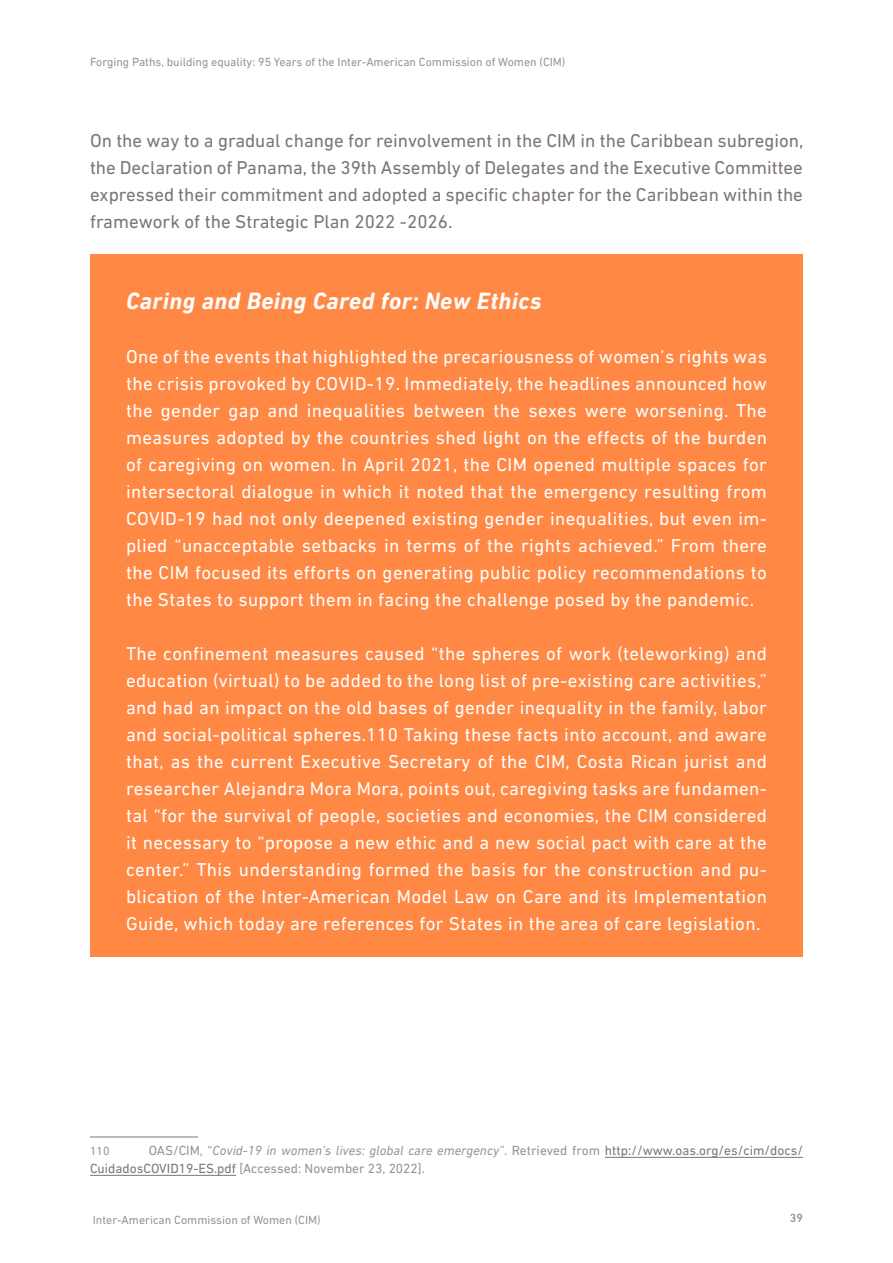
<style>
.page{position:relative;width:893px;height:1263px;background:#fff}
.page>*{position:absolute;margin:0;border:0;box-sizing:border-box;transform-origin:0 0}
.t1{font:italic 700 24px "DIN Next LT Pro";letter-spacing:.02em;color:#fff}
.t2{font:18.9px/27px "DIN Next LT Pro";letter-spacing:.02em;color:#fff;text-align:justify}
.t3{font:18.9px/27px "DIN Next LT Pro";color:#7d7574;text-align:justify}
.t4{font:13.5px/18px "DIN Next LT Pro";color:#7d7574}
.t5{font:12px "DIN Next LT Pro";color:#999393}
.t6{font:500 12px "DIN Next LT Pro";color:#999393}
.s1{color:#999393}
.s2{font-style:italic;color:#999393}
</style>
<div class="page">
<div style="left:90px;top:255px;width:713px;height:702px;background:#ff8845"></div>
<hr style="left:90px;top:1136px;width:108px;height:1px;background:#7d7574">
<hr style="left:605px;top:1157px;width:198px;height:1px;background:#7d7574">
<hr style="left:90px;top:1175px;width:146px;height:1px;background:#7d7574">
<p class="t5" style="left:90px;top:55px;width:477px">Forging Paths, building equality: 95 Years of the Inter-American Commission of Women (CIM)</p>
<p class="t3" style="left:90px;top:127px;width:715px">On the way to a gradual change for reinvolvement in the CIM in the Caribbean subregion, the Declaration of Panama, the 39th Assembly of Delegates and the Executive Committee expressed their commitment and adopted a specific chapter for the Caribbean within the framework of the Strategic Plan 2022 -2026.</p>
<p class="t1" style="left:126px;top:287px;width:417px">Caring and Being Cared for: New Ethics</p>
<p class="t2" style="left:126px;top:343px;width:642px">One of the events that highlighted the precariousness of women’s rights was the crisis provoked by COVID-19. Immediately, the headlines announced how the gender gap and inequalities between the sexes were worsening. The measures adopted by the countries shed light on the effects of the burden of caregiving on women. In April 2021, the CIM opened multiple spaces for intersectoral dialogue in which it noted that the emergency resulting from COVID-19 had not only deepened existing gender inequalities, but even im&shy;plied “unacceptable setbacks in terms of the rights achieved.” From there the CIM focused its efforts on generating public policy recommendations to the States to support them in facing the challenge posed by the pandemic.</p>
<p class="t2" style="left:126px;top:640px;width:642px">The confinement measures caused “the spheres of work (teleworking) and education (virtual) to be added to the long list of pre-existing care activities,” and had an impact on the old bases of gender inequality in the family, labor and social-political spheres.110 Taking these facts into account, and aware that, as the current Executive Secretary of the CIM, Costa Rican jurist and researcher Alejandra Mora Mora, points out, caregiving tasks are fundamen&shy;tal “for the survival of people, societies and economies, the CIM considered it necessary to “propose a new ethic and a new social pact with care at the center.” This understanding formed the basis for the construction and pu&shy;blication of the Inter-American Model Law on Care and its Implementation Guide, which today are references for States in the area of care legislation.</p>
<p class="t4" style="left:90px;top:1141px;width:714px;text-indent:59px"><span class="s1">OAS/CIM, “</span><span class="s2">Covid-19 in women’s lives: global care emergency”</span><span class="s1">. Retrieved from</span> http://www.oas.org/es/cim/docs/<br>CuidadosCOVID19-ES.pdf <span class="s1">[Accessed: November 23, 2022].</span></p>
<p class="t5" style="left:90px;top:1144px;width:21px">110</p>
<p class="t5" style="left:93px;top:1213px;width:229px">Inter-American Commission of Women (CIM)</p>
<p class="t6" style="left:790px;top:1211px;width:15px">39</p>
</div>
